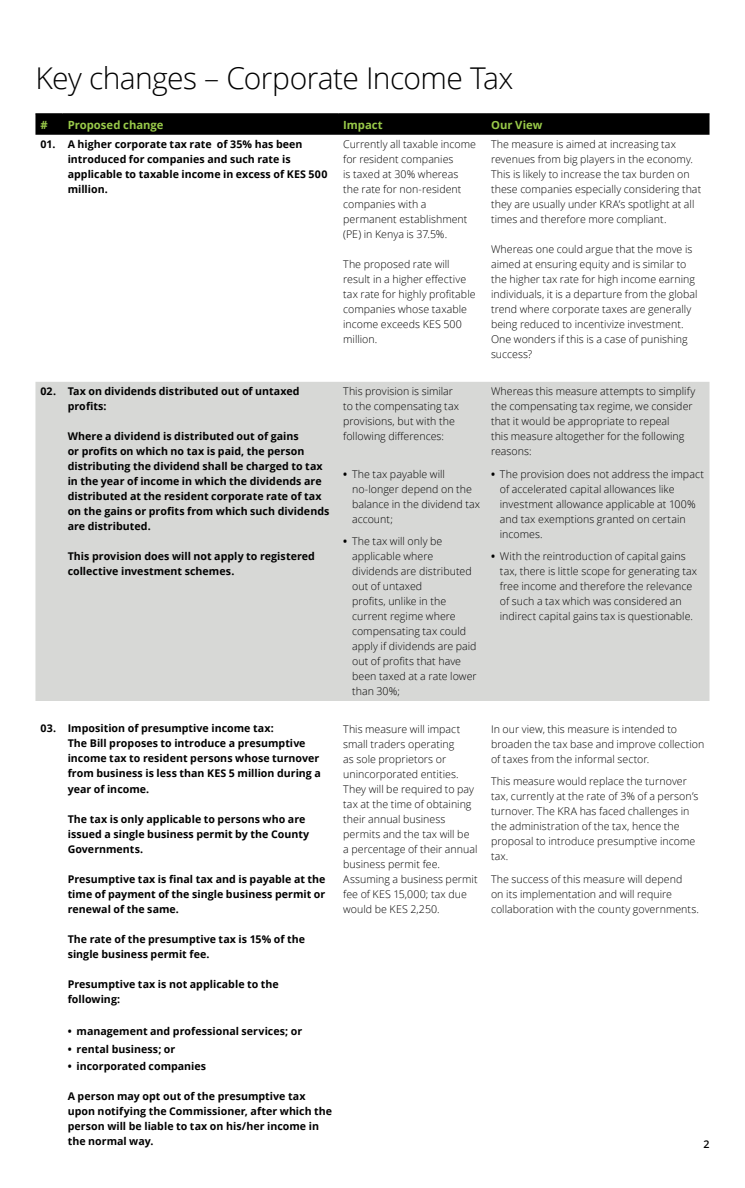
<style>
.page{position:relative;width:745px;height:1188px;background:#fff}
.page>*{position:absolute;margin:0;border:0;box-sizing:border-box;transform-origin:0 0}
.t1{font:300 30px "Open Sans";letter-spacing:-.02em;color:#000}
.t2{font:700 11.25px "Open Sans";color:#99ca49}
.t3{font:300 10.62px/15px "Open Sans";letter-spacing:.005em;color:#000}
.t4{font:700 10.62px/15px "Open Sans";letter-spacing:.005em;color:#000}
.t5{font:600 10.62px "Open Sans";color:#000}
.s1{font-weight:700}
</style>
<div class="page">
<div style="left:35px;top:382px;width:674px;height:318px;background:#d7d8d6"></div>
<div style="left:35px;top:113px;width:674px;height:22px;background:#000"></div>
<hr style="left:63px;top:113px;width:275px;height:1px;background:#000">
<hr style="left:338px;top:113px;width:147px;height:1px;background:#000">
<hr style="left:485px;top:113px;width:224px;height:1px;background:#000">
<h1 class="t1" style="left:35px;top:57px;width:479px">Key changes – Corporate Income Tax</h1>
<p class="t2" style="left:40px;top:116px;width:9px">#</p>
<p class="t2" style="left:68px;top:116px;width:97px">Proposed change</p>
<p class="t2" style="left:343px;top:116px;width:41px">Impact</p>
<p class="t2" style="left:490px;top:116px;width:53px">Our View</p>
<p class="t4" style="left:68px;top:136px;width:261px;text-indent:-27px">01. A higher corporate tax rate of 35% has been introduced for companies and such rate is applicable to taxable income in excess of KES 500 million.</p>
<p class="t3" style="left:343px;top:136px;width:134px">Currently all taxable income for resident companies<br>is taxed at 30% whereas the rate for non-resident companies with a permanent establishment (PE) in Kenya is 37.5%.</p>
<p class="t3" style="left:343px;top:256px;width:134px">The proposed rate will result in a higher effective tax rate for highly profitable companies whose taxable income exceeds KES 500 million.</p>
<p class="t3" style="left:490px;top:136px;width:211px">The measure is aimed at increasing tax revenues from big players in the economy.<br>This is likely to increase the tax burden on these companies especially considering that they are usually under KRA’s spotlight at all times and therefore more compliant.</p>
<p class="t3" style="left:490px;top:241px;width:208px">Whereas one could argue that the move is aimed at ensuring equity and is similar to the higher tax rate for high income earning individuals, it is a departure from the global trend where corporate taxes are generally being reduced to incentivize investment.<br>One wonders if this is a case of punishing success?</p>
<p class="t4" style="left:68px;top:383px;width:233px;text-indent:-27px">02. Tax on dividends distributed out of untaxed profits:</p>
<p class="t4" style="left:68px;top:428px;width:263px">Where a dividend is distributed out of gains<br>or profits on which no tax is paid, the person distributing the dividend shall be charged to tax in the year of income in which the dividends are distributed at the resident corporate rate of tax on the gains or profits from which such dividends are distributed.</p>
<p class="t4" style="left:68px;top:548px;width:249px">This provision does will not apply to registered collective investment schemes.</p>
<p class="t4" style="left:68px;top:720px;width:254px;text-indent:-27px">03. Imposition of presumptive income tax:<br>The Bill proposes to introduce a presumptive income tax to resident persons whose turnover from business is less than KES 5 million during a year of income.</p>
<p class="t4" style="left:68px;top:810px;width:243px">The tax is only applicable to persons who are issued a single business permit by the County<br>Governments.</p>
<p class="t4" style="left:68px;top:870px;width:259px;text-align:justify">Presumptive tax is final tax and is payable at the time of payment of the single business permit or renewal of the same.</p>
<p class="t4" style="left:68px;top:930px;width:239px">The rate of the presumptive tax is 15% of the single business permit fee.</p>
<p class="t4" style="left:68px;top:975px;width:212px">Presumptive tax is not applicable to the following:</p>
<p class="t4" style="left:68px;top:1023px;width:236px">• management and professional services; or</p>
<p class="t4" style="left:68px;top:1040px;width:109px">• rental business; or</p>
<p class="t4" style="left:68px;top:1058px;width:140px">• incorporated companies</p>
<p class="t4" style="left:68px;top:1088px;width:266px">A person may opt out of the presumptive tax upon notifying the Commissioner, after which the person will be liable to tax on his/her income in the normal way.</p>
<p class="t3" style="left:343px;top:383px;width:117px">This provision is similar to the compensating tax provisions, but with the following differences:</p>
<p class="t3" style="left:352px;top:466px;width:129px;text-indent:-9px"><span class="s1">•</span> The tax payable will no-longer depend on the balance in the dividend tax account;</p>
<p class="t3" style="left:352px;top:533px;width:126px;text-indent:-9px"><span class="s1">•</span> The tax will only be applicable where dividends are distributed out of untaxed<br>profits, unlike in the current regime where compensating tax could apply if dividends are paid out of profits that have been taxed at a rate lower than 30%;</p>
<p class="t3" style="left:490px;top:383px;width:206px">Whereas this measure attempts to simplify the compensating tax regime, we consider that it would be appropriate to repeal<br>this measure altogether for the following reasons:</p>
<p class="t3" style="left:499px;top:466px;width:205px;text-indent:-9px"><span class="s1">•</span> The provision does not address the impact of accelerated capital allowances like investment allowance applicable at 100% and tax exemptions granted on certain incomes.</p>
<p class="t3" style="left:499px;top:548px;width:199px;text-indent:-9px"><span class="s1">•</span> With the reintroduction of capital gains tax, there is little scope for generating tax free income and therefore the relevance of such a tax which was considered an indirect capital gains tax is questionable.</p>
<p class="t3" style="left:343px;top:720px;width:136px">This measure will impact small traders operating<br>as sole proprietors or unincorporated entities.<br>They will be required to pay tax at the time of obtaining their annual business permits and the tax will be a percentage of their annual business permit fee.<br>Assuming a business permit fee of KES 15,000; tax due would be KES 2,250.</p>
<p class="t3" style="left:490px;top:720px;width:215px">In our view, this measure is intended to broaden the tax base and improve collection of taxes from the informal sector.</p>
<p class="t3" style="left:490px;top:773px;width:209px">This measure would replace the turnover tax, currently at the rate of 3% of a person’s turnover. The KRA has faced challenges in the administration of the tax, hence the proposal to introduce presumptive income tax.</p>
<p class="t3" style="left:490px;top:870px;width:209px">The success of this measure will depend<br>on its implementation and will require collaboration with the county governments.</p>
<p class="t5" style="left:703px;top:1136px;width:8px">2</p>
</div>
